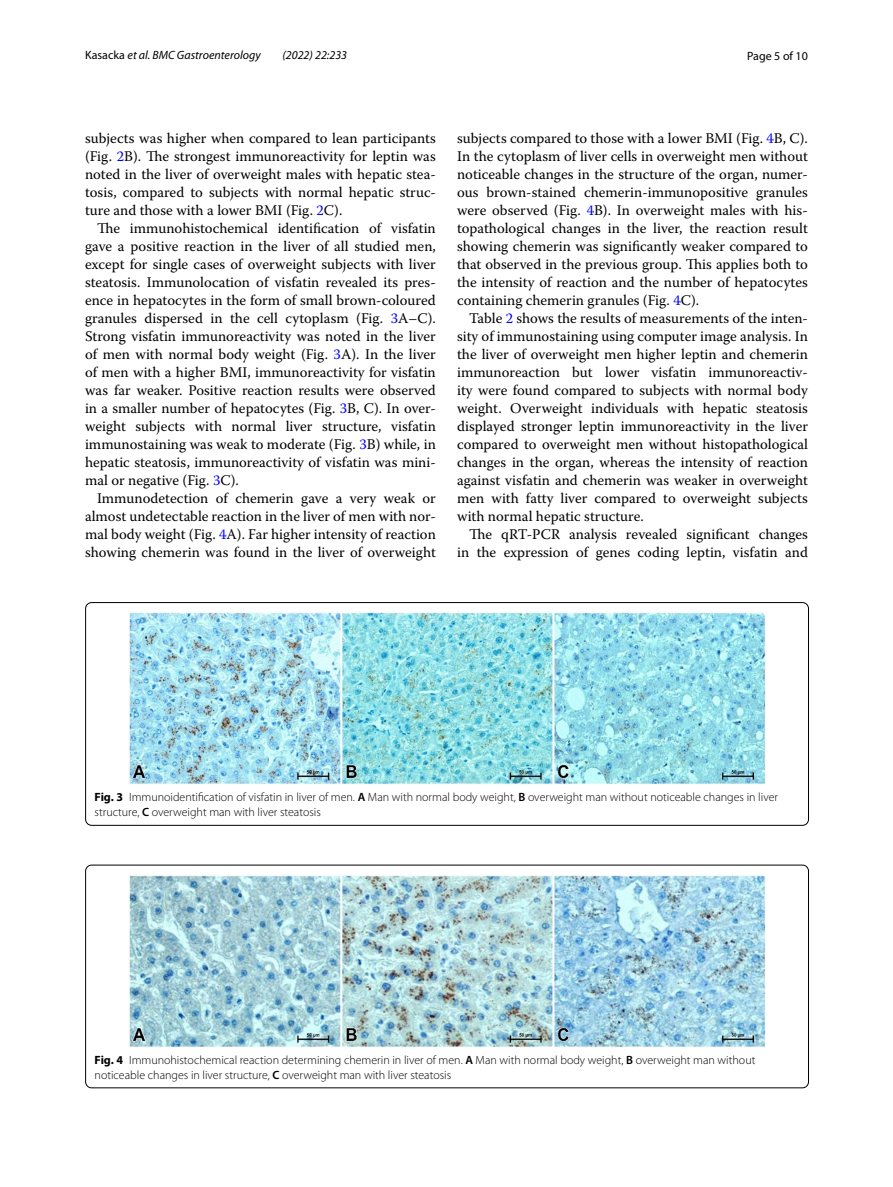
<style>
.page{position:relative;width:893px;height:1187px;background:#fff}
.page>*{position:absolute;margin:0;border:0;box-sizing:border-box;transform-origin:0 0}
.t1{font:14.7px/18px "Warnock Pro";color:#000;text-align:justify}
.t2{font:300 12px/15px "Myriad Pro";color:#000}
.t3{font:italic 12px "Myriad Pro";color:#000}
.t4{font:12px "Myriad Pro";color:#000}
.s1{font-style:normal}
.s2{color:#00f}
.s3{font-weight:700}
.s4{font-weight:600}
</style>
<div class="page">
<img style="left:128px;top:611px;width:638px;height:174px">
<div style="left:85px;top:602px;width:724px;height:223px;border:1px solid #000;border-radius:6px"></div>
<img style="left:129px;top:874px;width:637px;height:174px">
<div style="left:85px;top:864px;width:724px;height:223px;border:1px solid #000;border-radius:6px"></div>
<p class="t3" style="left:85px;top:48px;width:177px"><span class="s1">Kasacka</span> et al. BMC Gastroenterology</p>
<p class="t3" style="left:282px;top:48px;width:66px">(2022) 22:233</p>
<p class="t4" style="left:747px;top:48px;width:62px">Page 5 of 10</p>
<p class="t1" style="left:85px;top:128px;width:352px">subjects was higher when compared to lean participants (Fig. <span class="s2">2</span>B). The strongest immunoreactivity for leptin was noted in the liver of overweight males with hepatic stea&shy;tosis, compared to subjects with normal hepatic struc&shy;ture and those with a lower BMI (Fig. <span class="s2">2</span>C).</p>
<p class="t1" style="left:85px;top:218px;width:352px;text-indent:12px">The immunohistochemical identification of visfatin gave a positive reaction in the liver of all studied men, except for single cases of overweight subjects with liver steatosis. Immunolocation of visfatin revealed its pres&shy;ence in hepatocytes in the form of small brown-coloured granules dispersed in the cell cytoplasm (Fig. <span class="s2">3</span>A–C).<br>Strong visfatin immunoreactivity was noted in the liver of men with normal body weight (Fig. <span class="s2">3</span>A). In the liver of men with a higher BMI, immunoreactivity for visfatin was far weaker. Positive reaction results were observed in a smaller number of hepatocytes (Fig. <span class="s2">3</span>B, C). In over&shy;weight subjects with normal liver structure, visfatin immunostaining was weak to moderate (Fig. <span class="s2">3</span>B) while, in hepatic steatosis, immunoreactivity of visfatin was mini&shy;mal or negative (Fig. <span class="s2">3</span>C).</p>
<p class="t1" style="left:85px;top:488px;width:352px;text-indent:12px">Immunodetection of chemerin gave a very weak or almost undetectable reaction in the liver of men with nor&shy;mal body weight (Fig. <span class="s2">4</span>A). Far higher intensity of reaction showing chemerin was found in the liver of overweight</p>
<p class="t1" style="left:457px;top:128px;width:352px">subjects compared to those with a lower BMI (Fig. <span class="s2">4</span>B, C).<br>In the cytoplasm of liver cells in overweight men without noticeable changes in the structure of the organ, numer&shy;ous brown-stained chemerin-immunopositive granules were observed (Fig. <span class="s2">4</span>B). In overweight males with his&shy;topathological changes in the liver, the reaction result showing chemerin was significantly weaker compared to that observed in the previous group. This applies both to the intensity of reaction and the number of hepatocytes containing chemerin granules (Fig. <span class="s2">4</span>C).</p>
<p class="t1" style="left:457px;top:308px;width:352px;text-indent:12px">Table <span class="s2">2</span> shows the results of measurements of the inten&shy;sity of immunostaining using computer image analysis. In the liver of overweight men higher leptin and chemerin immunoreaction but lower visfatin immunoreactiv&shy;ity were found compared to subjects with normal body weight. Overweight individuals with hepatic steatosis displayed stronger leptin immunoreactivity in the liver compared to overweight men without histopathological changes in the organ, whereas the intensity of reaction against visfatin and chemerin was weaker in overweight men with fatty liver compared to overweight subjects with normal hepatic structure.</p>
<p class="t1" style="left:457px;top:524px;width:352px;text-align:right">The qRT-PCR analysis revealed significant changes in the expression of genes coding leptin, visfatin and</p>
<p class="t2" style="left:95px;top:789px;width:685px"><span class="s3">Fig. 3</span> Immunoidentification of visfatin in liver of men. <span class="s4">A</span> Man with normal body weight, <span class="s4">B</span> overweight man without noticeable changes in liver structure, <span class="s4">C</span> overweight man with liver steatosis</p>
<p class="t2" style="left:95px;top:1052px;width:662px"><span class="s3">Fig. 4</span> Immunohistochemical reaction determining chemerin in liver of men. <span class="s4">A</span> Man with normal body weight, <span class="s4">B</span> overweight man without noticeable changes in liver structure, <span class="s4">C</span> overweight man with liver steatosis</p>
</div>
